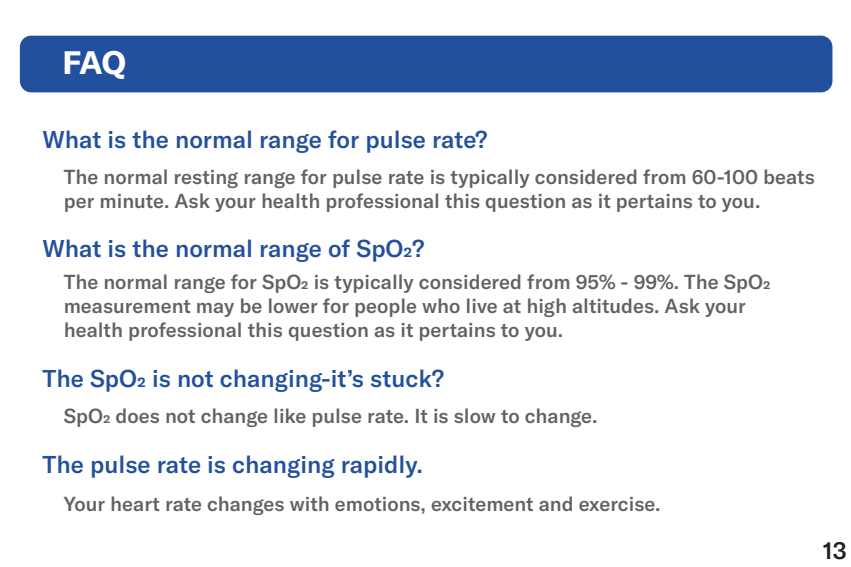
<style>
.page{position:relative;width:851px;height:567px;background:#fff}
.page>*{position:absolute;margin:0;border:0;box-sizing:border-box;transform-origin:0 0}
.t1{font:700 32px "GT America";color:#fff}
.t2{font:500 24px "GT America";color:#23509c}
.t3{font:500 24px "GT America";color:#231f20}
.t4{font:500 20px/24px "GT America";color:#606160}
</style>
<div class="page">
<div style="left:20px;top:36px;width:812px;height:56px;background:#23509c;border-radius:11px"></div>
<h1 class="t1" style="left:62px;top:43px;width:65px">FAQ</h1>
<p class="t2" style="left:42px;top:125px;width:446px">What is the normal range for pulse rate?</p>
<p class="t4" style="left:64px;top:165px;width:752px">The normal resting range for pulse rate is typically considered from 60-100 beats per minute. Ask your health professional this question as it pertains to you.</p>
<p class="t2" style="left:42px;top:234px;width:383px">What is the normal range of SpO2?</p>
<p class="t4" style="left:64px;top:270px;width:708px">The normal range for SpO2 is typically considered from 95% - 99%. The SpO2 measurement may be lower for people who live at high altitudes. Ask your health professional this question as it pertains to you.</p>
<p class="t2" style="left:42px;top:364px;width:403px">The SpO2 is not changing-it’s stuck?</p>
<p class="t4" style="left:64px;top:404px;width:535px">SpO2 does not change like pulse rate. It is slow to change.</p>
<p class="t2" style="left:42px;top:450px;width:382px">The pulse rate is changing rapidly.</p>
<p class="t4" style="left:64px;top:492px;width:598px">Your heart rate changes with emotions, excitement and exercise.</p>
<p class="t3" style="left:822px;top:536px;width:26px">13</p>
</div>
